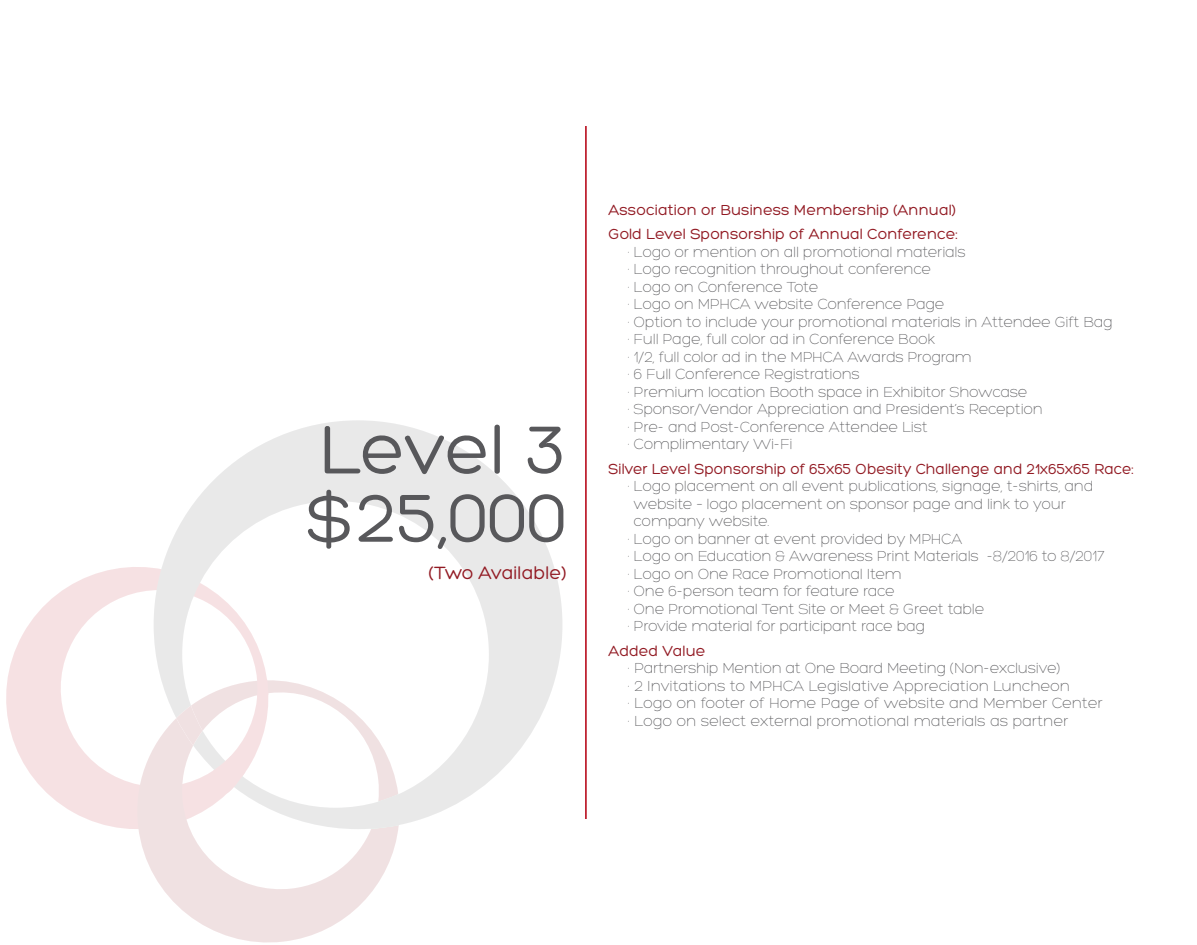
<style>
.page{position:relative;width:1197px;height:945px;background:#fff}
.page>*{position:absolute;margin:0;border:0;box-sizing:border-box;transform-origin:0 0}
.t1{font:73.5px/68.2px "Hero";color:#58585b}
.t2{font:19.25px "Hero";color:#921a23}
.t3{font:300 15.75px/17.5px "Hero";letter-spacing:-.01em;color:#58585b}
.t4{font:15.75px/24.5px "Hero";color:#921a23}
</style>
<div class="page">
<hr style="left:585px;top:126px;width:2px;height:693px;background:#be202f">
<svg style="left:6px;top:567px;width:148px;height:262px"></svg>
<svg style="left:154px;top:420px;width:408px;height:405px"></svg>
<svg style="left:133px;top:718px;width:265px;height:225px;fill:#f2e1e3"></svg>
<svg style="left:176px;top:673px;width:225px;height:156px"></svg>
<h1 class="t1" style="left:305px;top:416px;width:263px">Level 3 $25,000</h1>
<p class="t2" style="left:429px;top:563px;width:139px">(Two Available)</p>
<p class="t4" style="left:609px;top:197px;width:351px">Association or Business Membership (Annual)<br>Gold Level Sponsorship of Annual Conference:</p>
<p class="t3" style="left:628px;top:243px;width:486px">· Logo or mention on all promotional materials<br>· Logo recognition throughout conference<br>· Logo on Conference Tote<br>· Logo on MPHCA website Conference Page<br>· Option to include your promotional materials in Attendee Gift Bag · Full Page, full color ad in Conference Book<br>· 1/2, full color ad in the MPHCA Awards Program<br>· 6 Full Conference Registrations<br>· Premium location Booth space in Exhibitor Showcase<br>· Sponsor/Vendor Appreciation and President’s Reception<br>· Pre- and Post-Conference Attendee List<br>· Complimentary Wi-Fi</p>
<p class="t4" style="left:609px;top:456px;width:527px">Silver Level Sponsorship of 65x65 Obesity Challenge and 21x65x65 Race:</p>
<p class="t3" style="left:628px;top:478px;width:467px">· Logo placement on all event publications, signage, t-shirts, and</p>
<p class="t3" style="left:634px;top:495px;width:434px">website – logo placement on sponsor page and link to your</p>
<p class="t3" style="left:634px;top:513px;width:138px">company website.</p>
<p class="t3" style="left:628px;top:530px;width:336px">· Logo on banner at event provided by MPHCA</p>
<p class="t3" style="left:628px;top:548px;width:479px">· Logo on Education &amp; Awareness Print Materials -8/2016 to 8/2017</p>
<p class="t3" style="left:628px;top:565px;width:276px">· Logo on One Race Promotional Item</p>
<p class="t3" style="left:628px;top:583px;width:268px">· One 6-person team for feature race</p>
<p class="t3" style="left:628px;top:600px;width:358px">· One Promotional Tent Site or Meet &amp; Greet table</p>
<p class="t3" style="left:628px;top:618px;width:299px">· Provide material for participant race bag</p>
<p class="t4" style="left:609px;top:638px;width:99px">Added Value</p>
<p class="t3" style="left:628px;top:660px;width:476px">· Partnership Mention at One Board Meeting (Non-exclusive)<br>· 2 Invitations to MPHCA Legislative Appreciation Luncheon<br>· Logo on footer of Home Page of website and Member Center · Logo on select external promotional materials as partner</p>
</div>
